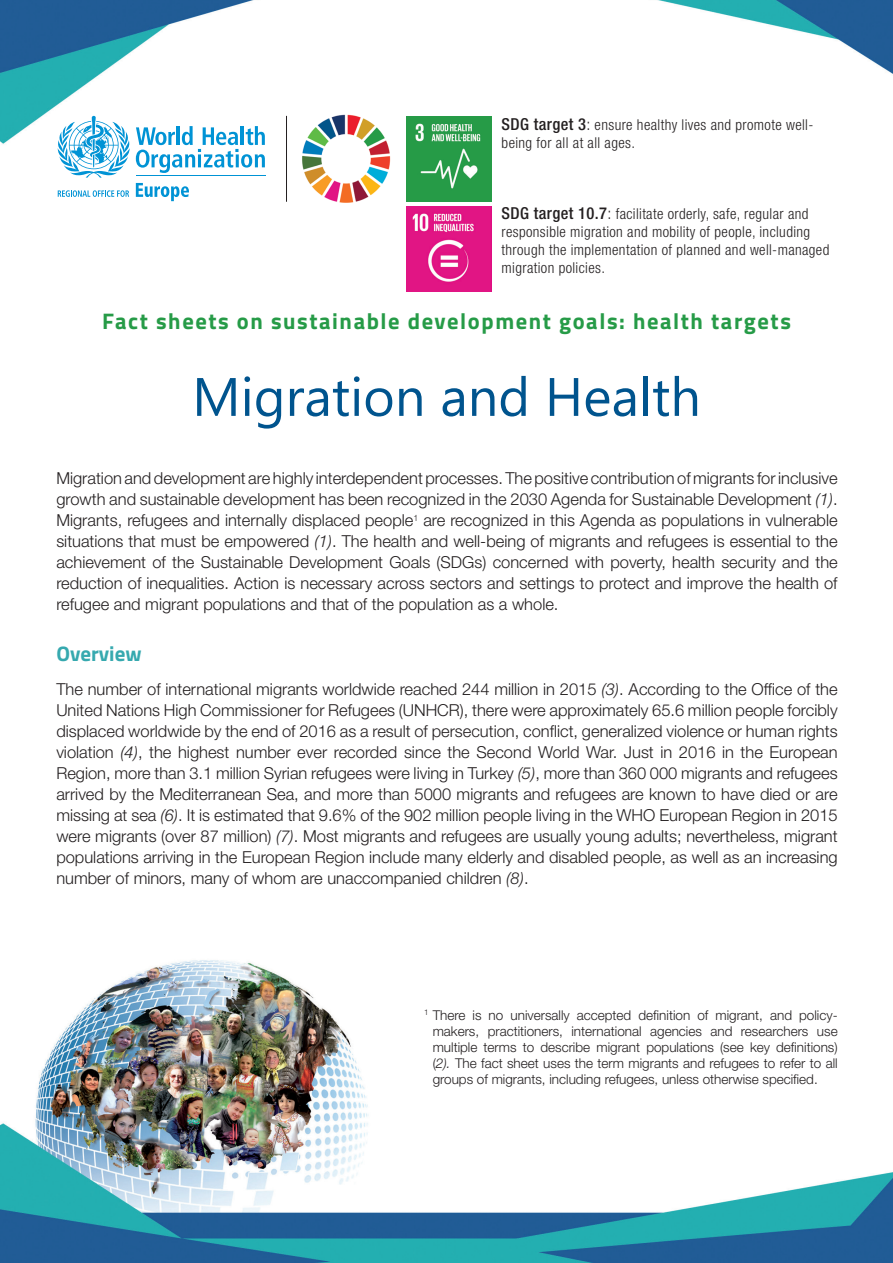
<style>
.page{position:relative;width:893px;height:1263px;background:#fff}
.page>*{position:absolute;margin:0;border:0;box-sizing:border-box;transform-origin:0 0}
.Titoli{font:54px "Segoe UI";color:#00548e}
.sottotitoli{font:700 22.5px "Titillium Web";letter-spacing:.07em;color:#269b47}
.sottotitoli-2{font:700 21px "Titillium Web";color:#36a9af}
.TESTO_NORMALE{font:300 16.5px/21px "Helvetica Neue LT Std";color:#231f20;text-align:justify}
.TESTO_NORMALE-2{font:300 condensed 15px/18px "Helvetica Neue LT Std";letter-spacing:.025em;color:#231f20}
.t1{font:300 13.5px/16.2px "Helvetica Neue LT Std";color:#231f20;text-align:justify}
.s1{font-weight:500;font-size:16.5px}
.s2{font-size:16.5px}
.s3{font-style:italic}
</style>
<div class="page">
<img style="left:0;top:0;width:893px;height:1263px">
<svg style="left:56px;top:116px;width:209px;height:85px"></svg>
<img style="left:407px;top:117px;width:85px;height:85px">
<img style="left:300px;top:113px;width:92px;height:92px">
<hr style="left:286px;top:116px;width:1px;height:86px;background:#231f20">
<img style="left:407px;top:206px;width:85px;height:85px">
<p class="TESTO_NORMALE-2" style="left:502px;top:116px;width:313px"><span class="s1">SDG target 3</span><span class="s2">:</span> ensure healthy lives and promote well&shy;being for all at all ages.</p>
<p class="TESTO_NORMALE-2" style="left:502px;top:205px;width:329px"><span class="s1">SDG target 10.7</span><span class="s2">:</span> facilitate orderly, safe, regular and responsible migration and mobility of people, including through the implementation of planned and well-managed migration policies.</p>
<p class="sottotitoli" style="left:102px;top:304px;width:690px">Fact sheets on sustainable development goals: health targets</p>
<p class="Titoli" style="left:192px;top:359px;width:510px">Migration and Health</p>
<p class="TESTO_NORMALE" style="left:56px;top:468px;width:783px">Migration and development are highly interdependent processes. The positive contribution of migrants for inclusive growth and sustainable development has been recognized in the 2030 Agenda for Sustainable Development <span class="s3">(1)</span>.<br>Migrants, refugees and internally displaced people<sup>1</sup> are recognized in this Agenda as populations in vulnerable situations that must be empowered <span class="s3">(1)</span>. The health and well-being of migrants and refugees is essential to the achievement of the Sustainable Development Goals (SDGs) concerned with poverty, health security and the reduction of inequalities. Action is necessary across sectors and settings to protect and improve the health of refugee and migrant populations and that of the population as a whole.</p>
<p class="sottotitoli-2" style="left:56px;top:638px;width:87px">Overview</p>
<p class="TESTO_NORMALE" style="left:56px;top:678px;width:783px">The number of international migrants worldwide reached 244 million in 2015 <span class="s3">(3)</span>. According to the Office of the United Nations High Commissioner for Refugees (UNHCR), there were approximately 65.6 million people forcibly displaced worldwide by the end of 2016 as a result of persecution, conflict, generalized violence or human rights violation <span class="s3">(4)</span>, the highest number ever recorded since the Second World War. Just in 2016 in the European Region, more than 3.1 million Syrian refugees were living in Turkey <span class="s3">(5)</span>, more than 360 000 migrants and refugees arrived by the Mediterranean Sea, and more than 5000 migrants and refugees are known to have died or are missing at sea <span class="s3">(6)</span>. It is estimated that 9.6% of the 902 million people living in the WHO European Region in 2015 were migrants (over 87 million) <span class="s3">(7)</span>. Most migrants and refugees are usually young adults; nevertheless, migrant populations arriving in the European Region include many elderly and disabled people, as well as an increasing number of minors, many of whom are unaccompanied children <span class="s3">(8)</span>.</p>
<p class="t1" style="left:433px;top:1006px;width:407px;text-indent:-9px"><sup>1</sup> There is no universally accepted definition of migrant, and policy&shy;makers, practitioners, international agencies and researchers use multiple terms to describe migrant populations (see key definitions) (<span class="s3">2).</span> The fact sheet uses the term migrants and refugees to refer to all groups of migrants, including refugees, unless otherwise specified.</p>
</div>
